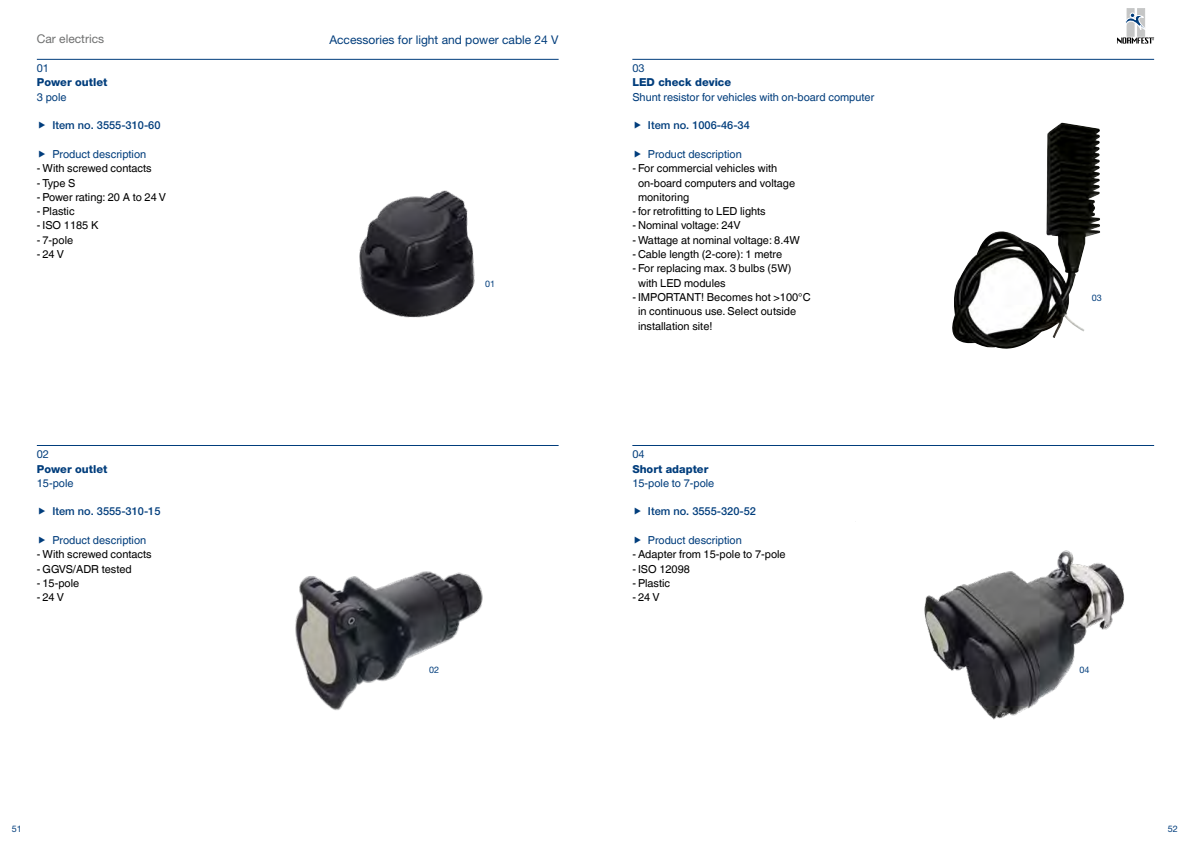
<style>
.page{position:relative;width:1191px;height:842px;background:#fff}
.page>*{position:absolute;margin:0;border:0;box-sizing:border-box;transform-origin:0 0}
.t1{font:12px "Helvetica Neue LT Pro";color:#003d7c}
.t2{font:12px "Helvetica Neue LT Pro";color:#6f7070}
.t3{font:11px/14.3px "Helvetica World";color:#000}
.t4{font:11px "Helvetica World";color:#003d7c}
.t5{font:500 11px "Helvetica Neue LT Pro";color:#003d7c}
.t6{font:800 11px "Helvetica Neue LT Pro";color:#003d7c}
.t7{font:11px "Helvetica Neue LT Pro";color:#003d7c}
.t8{font:9px "Helvetica Neue LT Pro";color:#003d7c}
</style>
<div class="page">
<div style="left:1127px;top:9px;width:7px;height:27px;background:#c5c6c6"></div>
<div style="left:1137px;top:9px;width:7px;height:27px;background:#c5c6c6"></div>
<svg style="left:1117px;top:38px;width:37px;height:6px"></svg>
<svg style="left:1125px;top:13px;width:20px;height:19px"></svg>
<img style="left:295px;top:571px;width:188px;height:140px">
<hr style="left:37px;top:59px;width:521px;height:1px;background:#003d7c">
<hr style="left:37px;top:445px;width:521px;height:1px;background:#003d7c">
<img style="left:359px;top:190px;width:116px;height:128px">
<hr style="left:632px;top:445px;width:522px;height:1px;background:#003d7c">
<img style="left:924px;top:550px;width:200px;height:170px">
<hr style="left:632px;top:59px;width:522px;height:1px;background:#003d7c">
<img style="left:952px;top:123px;width:149px;height:226px">
<p class="t2" style="left:37px;top:32px;width:69px">Car electrics</p>
<p class="t7" style="left:37px;top:62px;width:14px">01</p>
<p class="t6" style="left:37px;top:76px;width:72px">Power outlet</p>
<p class="t4" style="left:37px;top:90px;width:31px">3 pole</p>
<p class="t5" style="left:52px;top:119px;width:110px">Item no. 3555-310-60</p>
<p class="t4" style="left:52px;top:148px;width:95px">Product description</p>
<p class="t3" style="left:37px;top:161px;width:116px">- With screwed contacts</p>
<p class="t3" style="left:37px;top:176px;width:40px">- Type S</p>
<p class="t3" style="left:37px;top:190px;width:131px">- Power rating: 20 A to 24 V</p>
<p class="t3" style="left:37px;top:204px;width:39px">- Plastic</p>
<p class="t3" style="left:37px;top:218px;width:63px">- ISO 1185 K</p>
<p class="t3" style="left:37px;top:233px;width:38px">- 7-pole -24 V</p>
<p class="t7" style="left:37px;top:448px;width:14px">02</p>
<p class="t6" style="left:37px;top:462px;width:72px">Power outlet</p>
<p class="t4" style="left:37px;top:477px;width:38px">15-pole</p>
<p class="t5" style="left:52px;top:505px;width:110px">Item no. 3555-310-15</p>
<p class="t4" style="left:52px;top:534px;width:95px">Product description</p>
<p class="t3" style="left:37px;top:547px;width:116px">- With screwed contacts</p>
<p class="t3" style="left:37px;top:562px;width:96px">- GGVS/ADR tested</p>
<p class="t3" style="left:37px;top:576px;width:44px">- 15-pole -24 V</p>
<p class="t1" style="left:329px;top:32px;width:231px">Accessories for light and power cable 24 V</p>
<p class="t8" style="left:485px;top:278px;width:12px">01</p>
<p class="t7" style="left:632px;top:62px;width:14px">03</p>
<p class="t6" style="left:632px;top:76px;width:100px">LED check device</p>
<p class="t4" style="left:632px;top:90px;width:243px">Shunt resistor for vehicles with on-board computer</p>
<p class="t5" style="left:648px;top:119px;width:103px">Item no. 1006-46-34</p>
<p class="t4" style="left:648px;top:148px;width:95px">Product description</p>
<p class="t3" style="left:638px;top:161px;width:159px;text-indent:-6px">- For commercial vehicles with on-board computers and voltage monitoring</p>
<p class="t3" style="left:632px;top:204px;width:135px">- for retrofitting to LED lights</p>
<p class="t3" style="left:632px;top:218px;width:110px">- Nominal voltage: 24V</p>
<p class="t3" style="left:632px;top:233px;width:169px">- Wattage at nominal voltage: 8.4W</p>
<p class="t3" style="left:632px;top:247px;width:151px">- Cable length (2-core): 1 metre</p>
<p class="t3" style="left:638px;top:261px;width:155px;text-indent:-6px">- For replacing max. 3 bulbs (5W) with LED modules</p>
<p class="t3" style="left:638px;top:290px;width:174px;text-indent:-6px">- IMPORTANT! Becomes hot &gt;100°C in continuous use. Select outside installation site!</p>
<p class="t7" style="left:632px;top:448px;width:14px">04</p>
<p class="t6" style="left:632px;top:462px;width:78px">Short adapter</p>
<p class="t4" style="left:632px;top:477px;width:83px">15-pole to 7-pole</p>
<p class="t5" style="left:648px;top:505px;width:110px">Item no. 3555-320-52</p>
<p class="t4" style="left:648px;top:534px;width:95px">Product description</p>
<p class="t3" style="left:632px;top:547px;width:155px">- Adapter from 15-pole to 7-pole</p>
<p class="t3" style="left:632px;top:562px;width:59px">- ISO 12098</p>
<p class="t3" style="left:632px;top:576px;width:39px">- Plastic -24 V</p>
<p class="t8" style="left:1092px;top:292px;width:12px">03</p>
<p class="t8" style="left:429px;top:664px;width:12px">02</p>
<p class="t8" style="left:1079px;top:664px;width:12px">04</p>
<p class="t8" style="left:12px;top:823px;width:12px">51</p>
<p class="t8" style="left:1168px;top:823px;width:12px">52</p>
</div>
